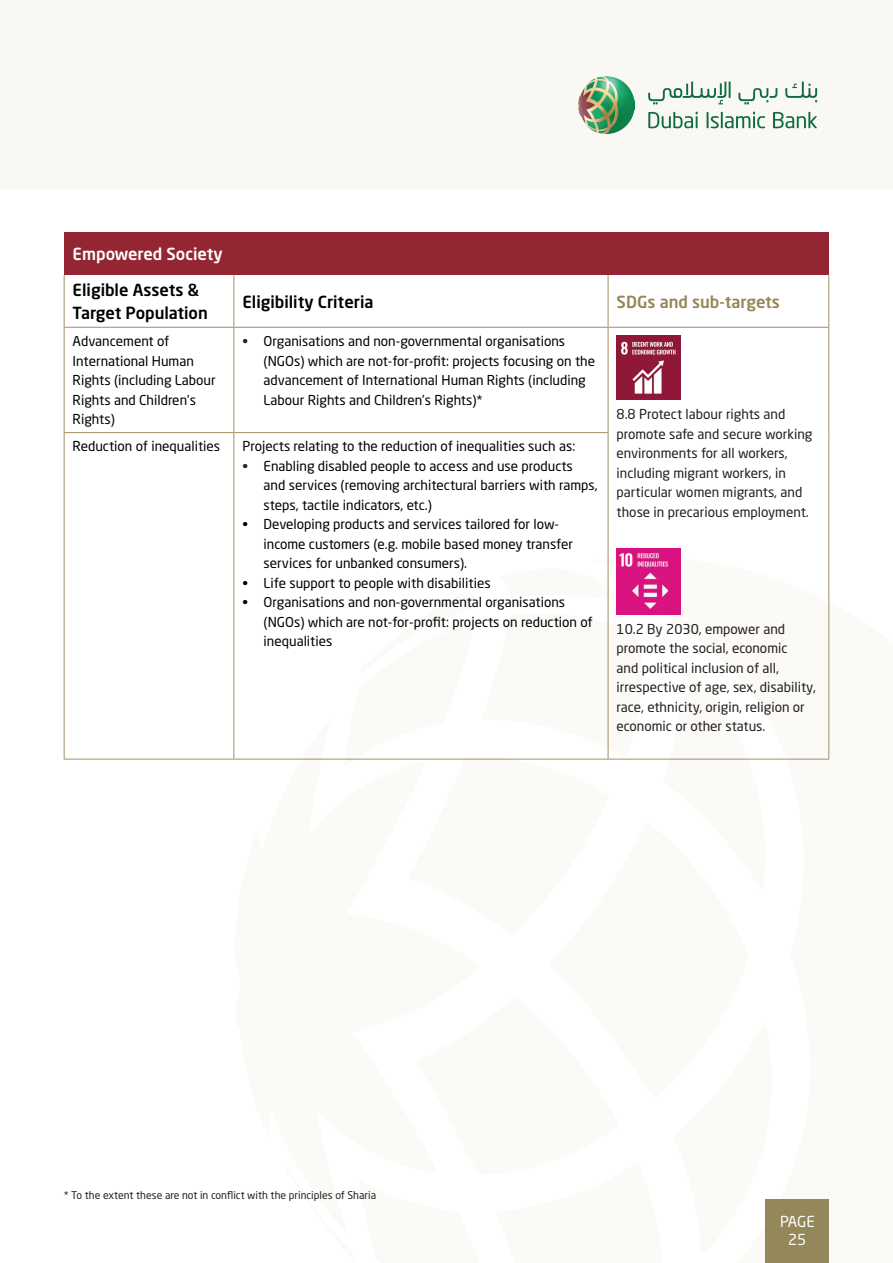
<style>
.page{position:relative;width:893px;height:1263px;background:#fff}
.page>*{position:absolute;margin:0;border:0;box-sizing:border-box;transform-origin:0 0}
.t1{font:500 16.5px/22.5px "Neo Sans Std";color:#000}
.t2{font:500 16.5px "Neo Sans Std";color:#948759}
.t3{font:500 16.5px "Neo Sans Std";color:#fff}
.t4{font:15px "Neo Sans Std";letter-spacing:-.01em;color:#fff}
.List_Paragraph{font:13.5px/19.5px "Neo Sans Std";color:#000}
.t5{font:13.5px/19.5px "Neo Sans Std";color:#231f20}
.t6{font:10.5px "Neo Sans Std";color:#231f20}
.s1{color:#231f20}
</style>
<div class="page">
<div style="left:0;top:0;width:893px;height:190px;background:#f9f8f4"></div>
<img style="left:578px;top:77px;width:57px;height:56px">
<svg style="left:648px;top:112px;width:50px;height:16px"></svg>
<svg style="left:707px;top:112px;width:58px;height:16px"></svg>
<svg style="left:773px;top:112px;width:44px;height:16px"></svg>
<svg style="left:738px;top:88px;width:39px;height:16px"></svg>
<svg style="left:785px;top:82px;width:32px;height:20px"></svg>
<svg style="left:648px;top:82px;width:82px;height:22px"></svg>
<svg style="left:344px;top:564px;width:305px;height:195px"></svg>
<div style="left:765px;top:1199px;width:64px;height:64px;background:#948759"></div>
<div style="left:64px;top:233px;width:765px;height:42px;background:#942633"></div>
<hr style="left:828px;top:275px;width:1px;height:52px;background:#a29064">
<hr style="left:64px;top:275px;width:1px;height:52px;background:#a29064">
<hr style="left:233px;top:275px;width:1px;height:52px;background:#a29064">
<hr style="left:608px;top:275px;width:1px;height:52px;background:#a29064">
<hr style="left:64px;top:327px;width:170px;height:1px;background:#a29064">
<hr style="left:64px;top:328px;width:1px;height:104px;background:#a29064">
<hr style="left:234px;top:327px;width:374px;height:1px;background:#a29064">
<hr style="left:233px;top:328px;width:1px;height:104px;background:#a29064">
<hr style="left:608px;top:327px;width:221px;height:1px;background:#a29064">
<hr style="left:608px;top:328px;width:1px;height:104px;background:#a29064">
<hr style="left:828px;top:328px;width:1px;height:105px;background:#a29064">
<hr style="left:828px;top:433px;width:1px;height:326px;background:#a29064">
<hr style="left:64px;top:432px;width:170px;height:1px;background:#a29064">
<hr style="left:64px;top:433px;width:1px;height:326px;background:#a29064">
<hr style="left:234px;top:432px;width:374px;height:1px;background:#a29064">
<hr style="left:233px;top:433px;width:1px;height:326px;background:#a29064">
<hr style="left:608px;top:433px;width:1px;height:326px;background:#a29064">
<hr style="left:64px;top:759px;width:170px;height:1px;background:#a29064">
<hr style="left:234px;top:759px;width:374px;height:1px;background:#a29064">
<hr style="left:608px;top:759px;width:221px;height:1px;background:#a29064">
<img style="left:617px;top:336px;width:63px;height:64px">
<img style="left:617px;top:548px;width:63px;height:66px">
<p class="t3" style="left:73px;top:244px;width:151px">Empowered Society</p>
<p class="t1" style="left:73px;top:279px;width:137px">Eligible Assets &amp;<br>Target Population</p>
<p class="t1" style="left:242px;top:290px;width:133px">Eligibility Criteria</p>
<p class="t2" style="left:617px;top:291px;width:165px">SDGs and sub-targets</p>
<p class="List_Paragraph" style="left:73px;top:331px;width:145px">Advancement of<br>International Human<br>Rights (including Labour<br>Rights and Children’s<br>Rights)</p>
<p class="List_Paragraph" style="left:264px;top:331px;width:333px;text-indent:-21px"><span class="s1">•</span> Organisations and non-governmental organisations (NGOs) which are not-for-profit: projects focusing on the advancement of International Human Rights (including Labour Rights and Children’s Rights)*</p>
<p class="t5" style="left:617px;top:404px;width:197px">8.8 Protect labour rights and promote safe and secure working environments for all workers, including migrant workers, in particular women migrants, and those in precarious employment.</p>
<p class="List_Paragraph" style="left:73px;top:436px;width:149px">Reduction of inequalities</p>
<p class="List_Paragraph" style="left:242px;top:436px;width:334px">Projects relating to the reduction of inequalities such as:</p>
<p class="List_Paragraph" style="left:264px;top:456px;width:335px;text-indent:-21px"><span class="s1">•</span> Enabling disabled people to access and use products and services (removing architectural barriers with ramps, steps, tactile indicators, etc.)</p>
<p class="List_Paragraph" style="left:264px;top:514px;width:311px;text-indent:-21px">• Developing products and services tailored for low&shy;income customers (e.g. mobile based money transfer services for unbanked consumers).</p>
<p class="List_Paragraph" style="left:242px;top:573px;width:250px">• Life support to people with disabilities</p>
<p class="List_Paragraph" style="left:264px;top:592px;width:331px;text-indent:-21px">• Organisations and non-governmental organisations (NGOs) which are not-for-profit: projects on reduction of inequalities</p>
<p class="t5" style="left:617px;top:619px;width:201px">10.2 By 2030, empower and promote the social, economic<br>and political inclusion of all, irrespective of age, sex, disability, race, ethnicity, origin, religion or economic or other status.</p>
<p class="t6" style="left:64px;top:1189px;width:314px">* To the extent these are not in conflict with the principles of Sharia</p>
<p class="t4" style="left:780px;top:1212px;width:36px">PAGE</p>
<p class="t4" style="left:788px;top:1230px;width:20px">25</p>
</div>
